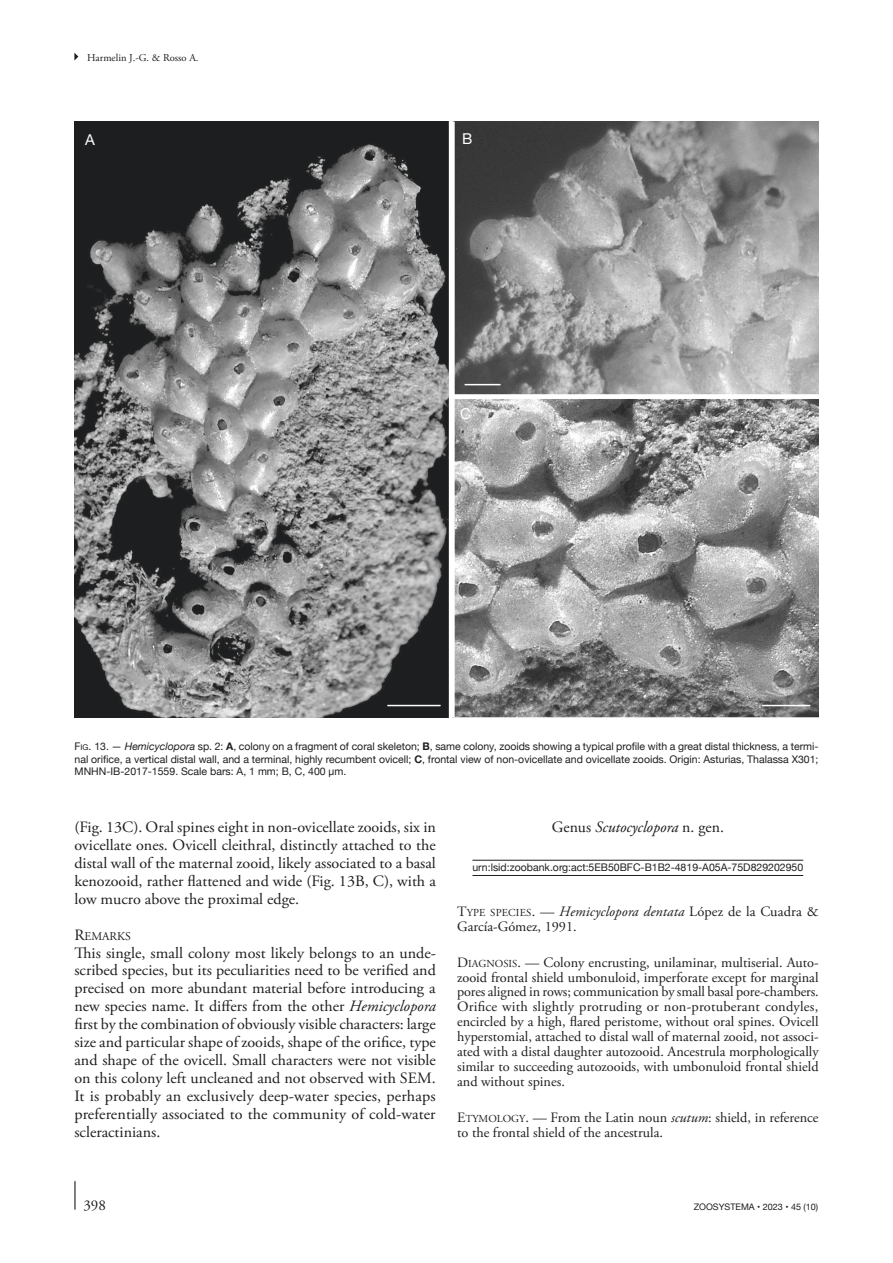
<style>
.page{position:relative;width:893px;height:1263px;background:#fff}
.page>*{position:absolute;margin:0;border:0;box-sizing:border-box;transform-origin:0 0}
.t1{font:15.75px/18px "Adobe Garamond Pro";color:#1d1e1f;text-align:justify}
.t2{font:italic 15.75px "Adobe Garamond Pro";color:#1d1e1f}
.t3{font:15px "Adobe Garamond Pro";color:#1d1e1f}
.t4{font:15px "Helvetica Neue 3";color:#fff}
.t5{font:14.25px/14.9px "Adobe Garamond Pro";color:#1d1e1f}
.t6{font:11.85px "Adobe Garamond";color:#1d1e1f}
.t7{font:10.5px/12.8px "Helvetica Neue";color:#1d1e1f;text-align:justify}
.t8{font:10.5px "Adobe Garamond Pro Regular 6";color:#1d1e1f}
.t9{font:9px "Helvetica Neue";color:#1d1e1f}
.s1{font-style:inherit}
.s2{font-size:7.8px}
.s3{font-style:italic}
.s4{font-weight:700}
.s5{font-size:15.75px}
.s6{font-style:normal}
.s7{font-family:"Adobe Garamond"}
.s8{font-family:"Adobe Garamond";font-size:10.65px}
</style>
<div class="page">
<hr style="left:74px;top:1181px;width:2px;height:29px;background:#1d1e1f">
<svg style="left:74px;top:53px;width:4px;height:8px"></svg>
<hr style="left:472px;top:860px;width:331px;height:1px;background:#1d1e1f">
<hr style="left:472px;top:875px;width:331px;height:1px;background:#1d1e1f">
<img style="left:74px;top:122px;width:745px;height:595px">
<div style="left:450px;top:122px;width:5px;height:595px;background:#fff"></div>
<div style="left:452px;top:394px;width:367px;height:5px;background:#fff"></div>
<hr style="left:387px;top:705px;width:54px;height:1px;background:#fff">
<hr style="left:465px;top:384px;width:36px;height:1px;background:#fff">
<hr style="left:762px;top:705px;width:48px;height:1px;background:#fff">
<p class="t8" style="left:87px;top:51px;width:113px">Harmelin J.-G. &amp; Rosso A.</p>
<p class="t4" style="left:85px;top:129px;width:11px">A</p>
<p class="t4" style="left:462px;top:128px;width:12px">B</p>
<p class="t4" style="left:460px;top:403px;width:12px">C</p>
<p class="t7" style="left:75px;top:740px;width:745px"><span class="s1">f</span><span class="s2">ig</span><span class="s1">. 13</span>. — <span class="s3">Hemicyclopora</span> sp. 2: <span class="s4">A</span>, colony on a fragment of coral skeleton; <span class="s4">B</span>, same colony, zooids showing a typical profile with a great distal thickness, a termi&shy;nal orifice, a vertical distal wall, and a terminal, highly recumbent ovicell; <span class="s4">C</span>, frontal view of non-ovicellate and ovicellate zooids. Origin: Asturias, Thalassa X301; MNHN-IB-2017-1559. Scale bars: A, 1 mm; B, C, 400 µm.</p>
<p class="t1" style="left:74px;top:818px;width:363px">(Fig. 13C). Oral spines eight in non-ovicellate zooids, six in ovicellate ones. Ovicell cleithral, distinctly attached to the distal wall of the maternal zooid, likely associated to a basal kenozooid, rather flattened and wide (Fig. 13B, C), with a low mucro above the proximal edge.</p>
<p class="t6" style="left:74px;top:929px;width:56px"><span class="s5">R</span>EMARKS</p>
<p class="t1" style="left:74px;top:944px;width:363px">This single, small colony most likely belongs to an unde&shy;scribed species, but its peculiarities need to be verified and precised on more abundant material before introducing a new species name. It differs from the other <span class="s3">Hemicyclopora </span>first by the combination of obviously visible characters: large size and particular shape of zooids, shape of the orifice, type and shape of the ovicell. Small characters were not visible on this colony left uncleaned and not observed with SEM.<br>It is probably an exclusively deep-water species, perhaps preferentially associated to the community of cold-water scleractinians.</p>
<p class="t2" style="left:552px;top:817px;width:174px"><span class="s6">Genus</span> Scutocyclopora <span class="s6">n. gen.</span></p>
<p class="t7" style="left:472px;top:861px;width:332px">urn:lsid:zoobank.org:act:5EB50BFC-B1B2-4819-A05A-75D829202950</p>
<p class="t5" style="left:457px;top:904px;width:363px"><span class="s7">T</span><span class="s8">YPE S PECIES</span> . — <span class="s3">Hemicyclopora dentata</span> López de la Cuadra &amp;<br>García-Gómez, 1991.</p>
<p class="t5" style="left:457px;top:955px;width:363px;text-align:justify"><span class="s7">D</span><span class="s8">IAGNOS IS</span> . — Colony encrusting, unilaminar, multiserial. Auto&shy;zooid frontal shield umbonuloid, imperforate except for marginal pores aligned in rows; communication by small basal pore-chambers.<br>Orifice with slightly protruding or non-protuberant condyles, encircled by a high, flared peristome, without oral spines. Ovicell hyperstomial, attached to distal wall of maternal zooid, not associ&shy;ated with a distal daughter autozooid. Ancestrula morphologically similar to succeeding autozooids, with umbonuloid frontal shield and without spines.</p>
<p class="t5" style="left:457px;top:1110px;width:363px"><span class="s7">E</span><span class="s8">TYMO LO GY</span>. — From the Latin noun <span class="s3">scutum</span>: shield, in reference to the frontal shield of the ancestrula.</p>
<p class="t3" style="left:83px;top:1196px;width:24px">398</p>
<p class="t9" style="left:694px;top:1200px;width:126px">ZOOSYSTEMA • 2023 • 45 (10)</p>
</div>
